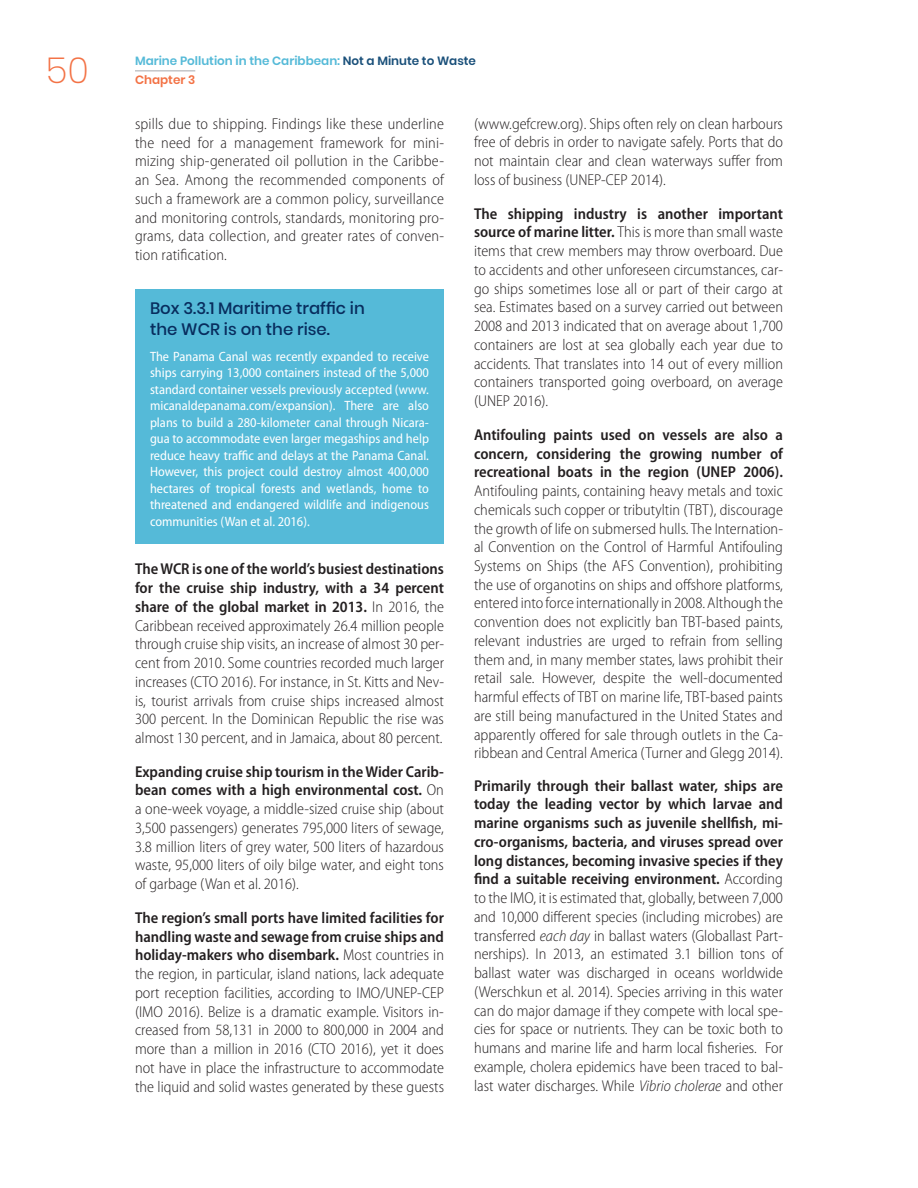
<style>
.page{position:relative;width:918px;height:1188px;background:#fff}
.page>*{position:absolute;margin:0;border:0;box-sizing:border-box;transform-origin:0 0}
.t1{font:200 36px "Poppins";color:#f37245}
.t2{font:500 16.5px/21px "Poppins";color:#082d5e}
.t3{font:300 semi-condensed 15.75px/18.8px "Myriad Pro";color:#231f20;text-align:justify}
.t4{font:600 semi-condensed 15.75px/18.8px "Myriad Pro";color:#231f20;text-align:justify}
.t5{font:semi-condensed 13.5px/16.5px "Myriad Pro";color:#fff;text-align:justify}
.t6{font:600 12px "Poppins";color:#55bad8}
.t7{font:600 12px "Poppins";color:#f37245}
.s1{color:#1a507a}
.s2{font-weight:600}
.s3{font-style:italic}
</style>
<div class="page">
<div style="left:135px;top:289px;width:309px;height:59px;background:#55bad8"></div>
<div style="left:135px;top:343px;width:309px;height:201px;background:#55bad8"></div>
<hr style="left:135px;top:70px;width:60px;height:1px;background:#a7a9ac">
<h1 class="t1" style="left:46px;top:49px;width:45px">50</h1>
<p class="t6" style="left:135px;top:54px;width:343px">Marine Pollution in the Caribbean: <span class="s1">Not a Minute to Waste</span></p>
<p class="t7" style="left:135px;top:73px;width:62px">Chapter 3</p>
<p class="t3" style="left:135px;top:115px;width:311px">spills due to shipping. Findings like these underline the need for a management framework for mini&shy;mizing ship-generated oil pollution in the Caribbe&shy;an Sea. Among the recommended components of such a framework are a common policy, surveillance and monitoring controls, standards, monitoring pro&shy;grams, data collection, and greater rates of conven&shy;tion ratification.</p>
<p class="t2" style="left:150px;top:298px;width:216px">Box 3.3.1 Maritime traffic in the WCR is on the rise.</p>
<p class="t5" style="left:150px;top:348px;width:281px">The Panama Canal was recently expanded to receive ships carrying 13,000 containers instead of the 5,000 standard container vessels previously accepted (www. micanaldepanama.com/expansion). There are also plans to build a 280-kilometer canal through Nicara&shy;gua to accommodate even larger megaships and help reduce heavy traffic and delays at the Panama Canal.<br>However, this project could destroy almost 400,000 hectares of tropical forests and wetlands, home to threatened and endangered wildlife and indigenous communities (Wan et al. 2016).</p>
<p class="t3" style="left:135px;top:560px;width:311px"><span class="s2">The WCR is one of the world’s busiest destinations for the cruise ship industry, with a 34 percent share of the global market in 2013.</span> In 2016, the Caribbean received approximately 26.4 million people through cruise ship visits, an increase of almost 30 per&shy;cent from 2010. Some countries recorded much larger increases (CTO 2016). For instance, in St. Kitts and Nev&shy;is, tourist arrivals from cruise ships increased almost 300 percent. In the Dominican Republic the rise was almost 130 percent, and in Jamaica, about 80 percent.</p>
<p class="t3" style="left:135px;top:762px;width:311px"><span class="s2">Expanding cruise ship tourism in the Wider Carib&shy;bean comes with a high environmental cost.</span> On a one-week voyage, a middle-sized cruise ship (about 3,500 passengers) generates 795,000 liters of sewage, 3.8 million liters of grey water, 500 liters of hazardous waste, 95,000 liters of oily bilge water, and eight tons of garbage (Wan et al. 2016).</p>
<p class="t3" style="left:135px;top:909px;width:311px"><span class="s2">The region’s small ports have limited facilities for handling waste and sewage from cruise ships and holiday-makers who disembark.</span> Most countries in the region, in particular, island nations, lack adequate port reception facilities, according to IMO/UNEP-CEP (IMO 2016). Belize is a dramatic example. Visitors in&shy;creased from 58,131 in 2000 to 800,000 in 2004 and more than a million in 2016 (CTO 2016), yet it does not have in place the infrastructure to accommodate the liquid and solid wastes generated by these guests</p>
<p class="t3" style="left:474px;top:114px;width:311px">(www.gefcrew.org). Ships often rely on clean harbours free of debris in order to navigate safely. Ports that do not maintain clear and clean waterways suffer from loss of business (UNEP-CEP 2014).</p>
<p class="t3" style="left:474px;top:204px;width:311px"><span class="s2">The shipping industry is another important source of marine litter.</span> This is more than small waste items that crew members may throw overboard. Due to accidents and other unforeseen circumstances, car&shy;go ships sometimes lose all or part of their cargo at sea. Estimates based on a survey carried out between 2008 and 2013 indicated that on average about 1,700 containers are lost at sea globally each year due to accidents. That translates into 14 out of every million containers transported going overboard, on average (UNEP 2016).</p>
<p class="t4" style="left:474px;top:425px;width:311px">Antifouling paints used on vessels are also a concern, considering the growing number of recreational boats in the region (UNEP 2006).</p>
<p class="t3" style="left:474px;top:482px;width:311px">Antifouling paints, containing heavy metals and toxic chemicals such copper or tributyltin (TBT), discourage the growth of life on submersed hulls. The Internation&shy;al Convention on the Control of Harmful Antifouling Systems on Ships (the AFS Convention), prohibiting the use of organotins on ships and offshore platforms, entered into force internationally in 2008. Although the convention does not explicitly ban TBT-based paints, relevant industries are urged to refrain from selling them and, in many member states, laws prohibit their retail sale. However, despite the well-documented harmful effects of TBT on marine life, TBT-based paints are still being manufactured in the United States and apparently offered for sale through outlets in the Ca&shy;ribbean and Central America (Turner and Glegg 2014).</p>
<p class="t3" style="left:474px;top:776px;width:311px"><span class="s2">Primarily through their ballast water, ships are today the leading vector by which larvae and marine organisms such as juvenile shellfish, mi&shy;cro-organisms, bacteria, and viruses spread over long distances, becoming invasive species if they find a suitable receiving environment.</span> According to the IMO, it is estimated that, globally, between 7,000 and 10,000 different species (including microbes) are transferred <span class="s3">each day</span> in ballast waters (Globallast Part&shy;nerships). In 2013, an estimated 3.1 billion tons of ballast water was discharged in oceans worldwide (Werschkun et al. 2014). Species arriving in this water can do major damage if they compete with local spe&shy;cies for space or nutrients. They can be toxic both to humans and marine life and harm local fisheries. For example, cholera epidemics have been traced to bal&shy;last water discharges. While <span class="s3">Vibrio cholerae</span> and other</p>
</div>
